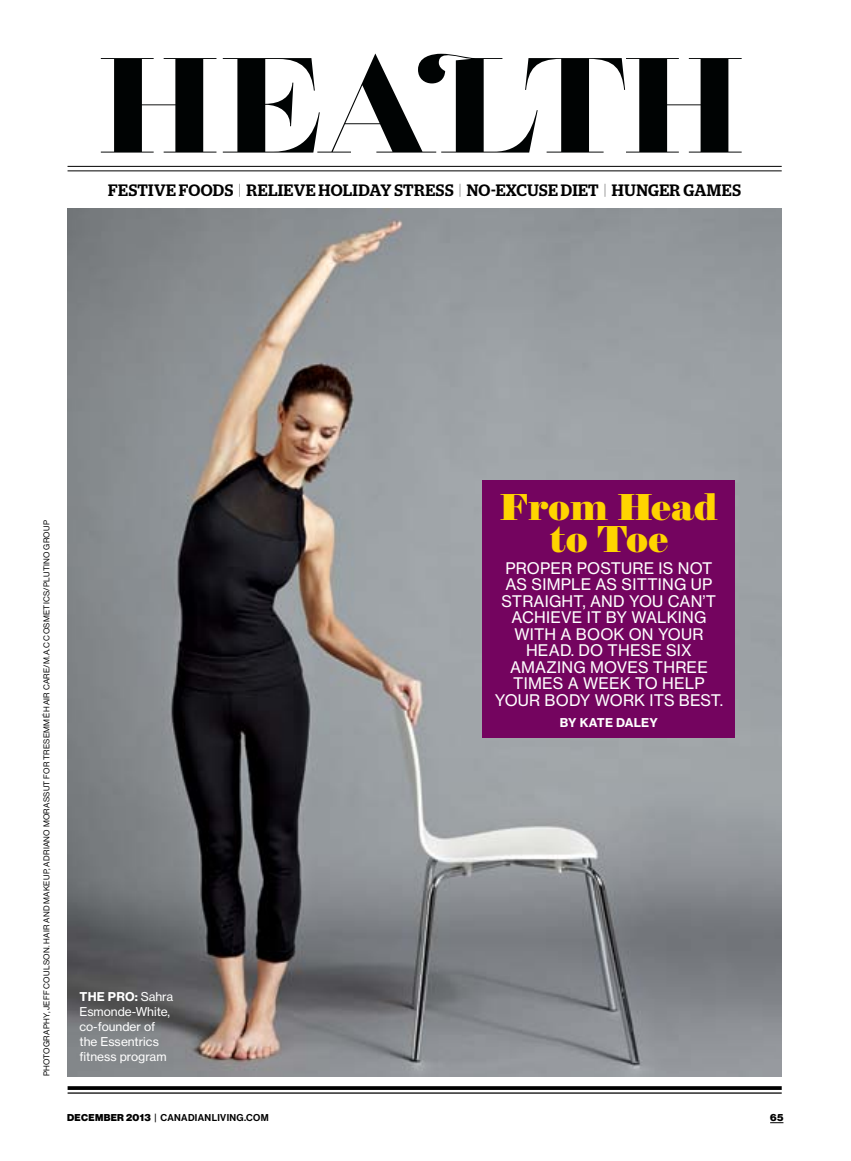
<style>
.page{position:relative;width:851px;height:1161px;background:#fff}
.page>*{position:absolute;margin:0;border:0;box-sizing:border-box;transform-origin:0 0}
.t1{font:135px "Lust Didone";letter-spacing:-.005em;color:#000303}
.t2{font:900 37.5px/31.5px "Brunel Deck";letter-spacing:.005em;color:#ffd400;text-align:center}
.t3{font:500 16.5px "Stag";letter-spacing:.02em;color:#000}
.t4{font:15.75px/16.5px "Haas Grot Text 55 Roman";letter-spacing:.015em;color:#fff;text-align:center}
.t5{font:12px/15px "Haas Grot Text 55 Roman";color:#fff}
.t6{font:700 12px "Haas Grot Text 75";letter-spacing:.015em;color:#fff}
.t7{font:500 9.75px "Haas Grot Disp 65";letter-spacing:.035em;color:#000}
.t8{font:900 9.75px "Haas Grot Disp 95";color:#000}
.t9{font:8.25px "Haas Grot Disp 55 Roman";letter-spacing:.035em;color:#000}
.s1{font-weight:100}
.s2{font-family:"Haas Grot Text 55 Roman";font-weight:400}
.s3{font-family:"Haas Grot Disp 95";font-weight:900}
</style>
<div class="page">
<img style="left:68px;top:209px;width:713px;height:867px">
<svg style="left:770px;top:1122px;width:13px;height:1px"></svg>
<hr style="left:68px;top:166px;width:713px;height:1px;background:#000">
<hr style="left:68px;top:171px;width:713px;height:1px;background:#000">
<svg style="left:68px;top:1086px;width:713px;height:4px;background:#0f0f0f"></svg>
<hr style="left:68px;top:1092px;width:713px;height:2px;background:#000">
<div style="left:482px;top:481px;width:253px;height:257px;background:#74045f"></div>
<h1 class="t1" style="left:100px;top:21px;width:643px">HEALTH</h1>
<p class="t3" style="left:108px;top:180px;width:634px">FESTIVE FOODS <span class="s1">|</span> RELIEVE HOLIDAY STRESS <span class="s1">|</span> NO-EXCUSE DIET <span class="s1">|</span> HUNGER GAMES</p>
<p class="t9" style="left:42px;top:1076px;width:557px;rotate:-90deg">Photography, Jeff Coulson. Hair and makeup, Adriano Morassut for TRESemmé Hair Care/m.A.C Cosmetics/Plutino Group</p>
<p class="t6" style="left:80px;top:989px;width:95px">THE PRO: <span class="s2">SAHRA</span></p>
<p class="t5" style="left:79px;top:1004px;width:92px">ESMONDE-WHITE,<br>CO-FOUNDER OF<br>THE ESSENTRICS<br>FITNESS PROGRAM</p>
<h2 class="t2" style="left:500px;top:493px;width:219px">From Head to Toe</h2>
<p class="t4" style="left:495px;top:560px;width:230px">PROPER POSTURE IS NOT<br>AS SIMPLE AS SITTING UP<br>STRAIGHT, AND YOU CAN’T<br>ACHIEVE IT BY WALKING<br>WITH A BOOK ON YOUR<br>HEAD. DO THESE SIX<br>AMAZING MOVES THREE<br>TIMES A WEEK TO HELP<br>YOUR BODY WORK ITS BEST.</p>
<p class="t6" style="left:560px;top:715px;width:100px">BY KATE DALEY</p>
<p class="t7" style="left:67px;top:1112px;width:203px"><span class="s3">DECEMBER 2013</span> | CANADIANLIVING.COM</p>
<p class="t8" style="left:770px;top:1112px;width:15px">65</p>
</div>
